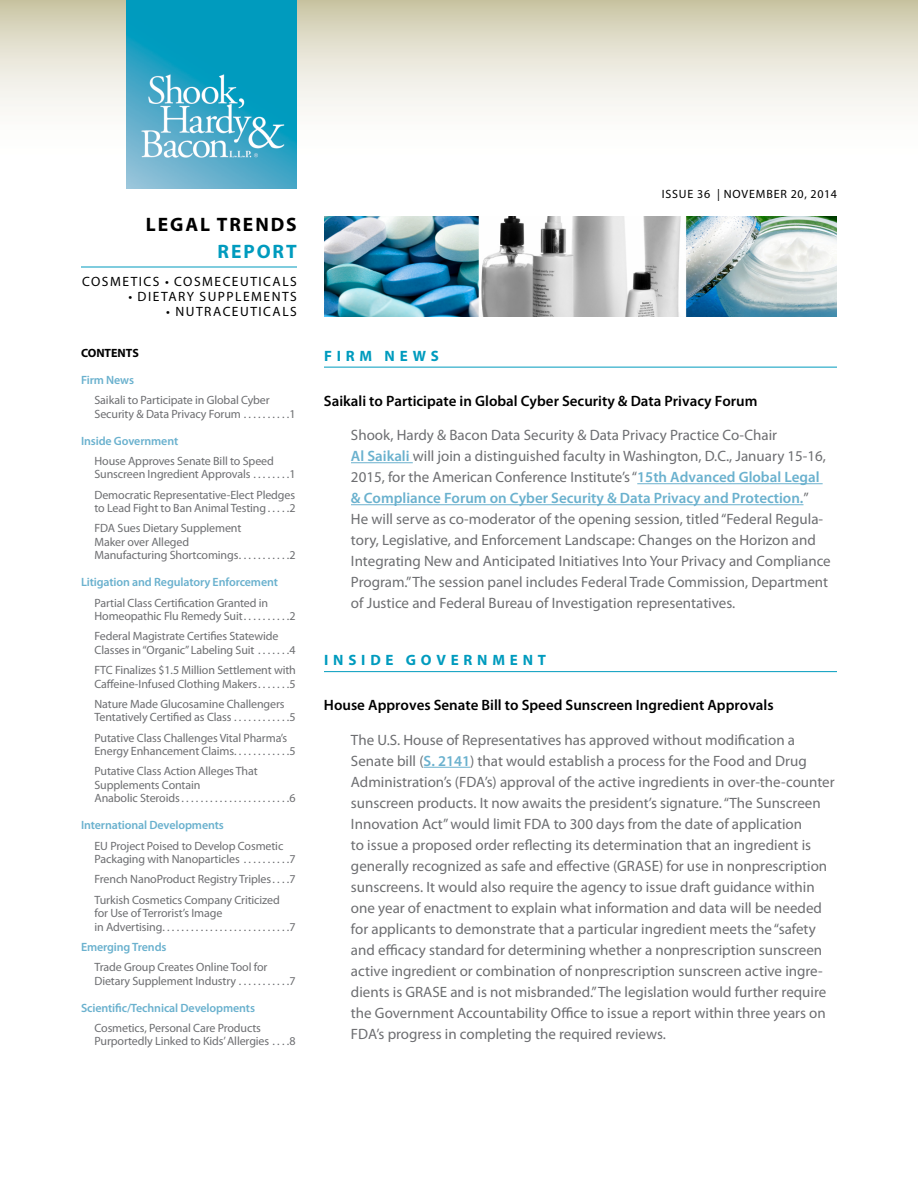
<style>
.page{position:relative;width:918px;height:1188px;background:#fff}
.page>*{position:absolute;margin:0;border:0;box-sizing:border-box;transform-origin:0 0}
.t1{font:700 19.5px "Myriad Pro";letter-spacing:.1em;color:#000}
.t2{font:700 19.5px "Myriad Pro";letter-spacing:.1em;color:#009bbe}
.t3{font:15px/21px "Myriad Pro";color:#6d6e71}
.t4{font:600 15px "Myriad Pro";color:#000}
.t5{font:700 15px "Myriad Pro";letter-spacing:.32em;color:#009bbe}
.t6{font:13.5px "Myriad Pro";letter-spacing:.11em;color:#000}
.t7{font:12px/13.5px "Myriad Pro";letter-spacing:-.01em;color:#6d6e71}
.t8{font:600 12px "Myriad Pro";letter-spacing:-.01em;color:#6ab1ce}
.t9{font:12px "Myriad Pro";letter-spacing:.05em;color:#000}
.t10{font:700 12px "Myriad Pro";color:#000}
.s1{font-weight:600;color:#6ab1ce}
</style>
<div class="page">
<svg style="left:0;top:0;width:918px;height:112px"></svg>
<hr style="left:81px;top:267px;width:216px;height:1px;background:#009bbe">
<img style="left:126px;top:0;width:171px;height:189px">
<hr style="left:324px;top:367px;width:513px;height:1px;background:#009bbe">
<hr style="left:351px;top:462px;width:62px;height:1px;background:#6ab1ce">
<hr style="left:637px;top:483px;width:186px;height:1px;background:#6ab1ce">
<hr style="left:351px;top:504px;width:452px;height:1px;background:#6ab1ce">
<hr style="left:324px;top:671px;width:513px;height:1px;background:#009bbe">
<hr style="left:424px;top:767px;width:46px;height:1px;background:#6ab1ce">
<img style="left:324px;top:216px;width:513px;height:100px">
<h1 class="t1" style="left:146px;top:211px;width:152px">LEGAL TRENDS</h1>
<h1 class="t2" style="left:218px;top:238px;width:81px">REPORT</h1>
<p class="t6" style="left:82px;top:273px;width:216px">Cosmetics • Cosmeceuticals</p>
<p class="t6" style="left:128px;top:288px;width:170px">• Dietary Supplements</p>
<p class="t6" style="left:166px;top:303px;width:132px">• Nutraceuticals</p>
<p class="t10" style="left:81px;top:345px;width:59px">CONTENTS</p>
<p class="t8" style="left:81px;top:372px;width:55px">Firm News</p>
<p class="t7" style="left:94px;top:393px;width:177px">Saikali to Participate in Global Cyber<br>Security &amp; Data Privacy Forum..........</p>
<p class="t7" style="left:289px;top:407px;width:8px">1</p>
<p class="t8" style="left:81px;top:433px;width:99px">Inside Government</p>
<p class="t7" style="left:94px;top:454px;width:181px">House Approves Senate Bill to Speed<br>Sunscreen I ngredient Approvals........</p>
<p class="t7" style="left:94px;top:464px;width:202px;line-height:20.2px;text-align:right">1<br>Democratic Representative-Elect Pledges</p>
<p class="t7" style="left:95px;top:501px;width:175px">to Lead Fight to Ban Animal Testing.....</p>
<p class="t7" style="left:289px;top:501px;width:8px">2</p>
<p class="t7" style="left:95px;top:522px;width:148px">FDA Sues Dietary Supplement<br>Maker over Alleged<br>Manufacturing Shortcomings...........</p>
<p class="t7" style="left:289px;top:549px;width:8px">2</p>
<p class="t8" style="left:81px;top:575px;width:198px">Litigation and Regulatory Enforcement</p>
<p class="t7" style="left:95px;top:596px;width:175px">Partial Class Certification Granted in<br>Homeopathic Flu Remedy Suit..........</p>
<p class="t7" style="left:289px;top:609px;width:8px">2</p>
<p class="t7" style="left:95px;top:630px;width:186px">Federal Magistrate Certifies Statewide<br>Classes in “Organic” Labeling Suit.......</p>
<p class="t7" style="left:95px;top:640px;width:203px;line-height:20.2px;text-align:right">4<br>FTC Finalizes $1.5 Million Settlement with</p>
<p class="t7" style="left:95px;top:677px;width:166px">Caffeine-I nfused Clothing Makers.......</p>
<p class="t7" style="left:289px;top:677px;width:8px">5</p>
<p class="t7" style="left:95px;top:697px;width:192px">Nature Made Glucosamine Challengers<br>Tentatively Certified as Class............</p>
<p class="t7" style="left:289px;top:710px;width:8px">5</p>
<p class="t7" style="left:95px;top:731px;width:194px">Putative Class Challenges Vital Pharma’s<br>Energy Enhancement Claims............</p>
<p class="t7" style="left:289px;top:744px;width:8px">5</p>
<p class="t7" style="left:95px;top:764px;width:165px">Putative Class Action Alleges That<br>Supplements Contain<br>Anabolic Steroids.......................</p>
<p class="t7" style="left:289px;top:791px;width:8px">6</p>
<p class="t8" style="left:81px;top:818px;width:144px">International Developments</p>
<p class="t7" style="left:95px;top:839px;width:190px">EU Project Poised to Develop Cosmetic<br>Packaging with Nanoparticles..........</p>
<p class="t7" style="left:289px;top:852px;width:8px">7</p>
<p class="t7" style="left:95px;top:872px;width:180px">French NanoProduct Registry Triples....</p>
<p class="t7" style="left:289px;top:872px;width:8px">7</p>
<p class="t7" style="left:95px;top:893px;width:187px">Turkish Cosmetics Company Criticized for Use of Terrorist’s I mage<br>in Advertising...........................</p>
<p class="t7" style="left:289px;top:920px;width:8px">7</p>
<p class="t8" style="left:81px;top:939px;width:87px">Emerging Trends</p>
<p class="t7" style="left:95px;top:960px;width:174px">Trade Group Creates Online Tool for<br>Dietary Supplement I ndustry...........</p>
<p class="t7" style="left:289px;top:974px;width:8px">7</p>
<p class="t8" style="left:81px;top:1000px;width:176px">Scientific/Technical Developments</p>
<p class="t7" style="left:95px;top:1021px;width:179px">Cosmetics, Personal Care Products<br>Purportedly Linked to Kids’ Allergies....</p>
<p class="t7" style="left:289px;top:1034px;width:8px">8</p>
<p class="t9" style="left:662px;top:187px;width:8px">ISSUE</p>
<p class="t9" style="left:697px;top:187px;width:141px">36 | NOVEM BER 20, 2014</p>
<p class="t5" style="left:324px;top:346px;width:115px">FIRM NE WS</p>
<p class="t4" style="left:324px;top:391px;width:435px">Saikali to Participate in Global Cyber Security &amp; Data Privacy Forum</p>
<p class="t3" style="left:351px;top:424px;width:481px">Shook, Hardy &amp; Bacon Data Security &amp; Data Privacy Practice Co-Chair<br><span class="s1">Al Saikali</span> will join a distinguished faculty in Washington, D.C., January 15-16, 2015, for the American Conference I nstitute’s “<span class="s1">15th Advanced Global Legal &amp; Compliance Forum on Cyber Security &amp; Data Privacy and Protection.</span>”<br>He will serve as co-moderator of the opening session, titled “Federal Regula&shy;tory, Legislative, and Enforcement Landscape: Changes on the Horizon and<br>I ntegrating New and Anticipated I nitiatives I nto Your Privacy and Compliance Program.” The session panel includes Federal Trade Commission, Department of Justice and Federal Bureau of I nvestigation representatives.</p>
<p class="t5" style="left:324px;top:650px;width:12px">INS</p>
<p class="t5" style="left:361px;top:650px;width:21px">I DE</p>
<p class="t5" style="left:406px;top:650px;width:58px">GOVERN</p>
<p class="t5" style="left:492px;top:650px;width:31px">M ENT</p>
<p class="t4" style="left:324px;top:696px;width:451px">House Approves Senate Bill to Speed Sunscreen Ingredient Approvals</p>
<p class="t3" style="left:351px;top:729px;width:485px">The U.S. House of Representatives has approved without modification a Senate bill (<span class="s1">S. 2141</span>) that would establish a process for the Food and Drug Administration’s (FDA’s) approval of the active ingredients in over-the-counter sunscreen products. It now awaits the president’s signature. “The Sunscreen<br>I nnovation Act” would limit FDA to 300 days from the date of application<br>to issue a proposed order reflecting its determination that an ingredient is generally recognized as safe and effective (GRASE</p>
<p class="t3" style="left:351px;top:855px;width:478px;text-indent:308px">) for use in nonprescription sunscreens. It would also require the agency to issue draft guidance within one year of enactment to explain what information and data will be needed for applicants to demonstrate that a particular ingredient meets the “safety and efficacy standard for determining whether a nonprescription sunscreen active ingredient or combination of nonprescription sunscreen active ingre&shy;dients is GRASE</p>
<p class="t3" style="left:351px;top:981px;width:477px;text-align:justify;text-indent:99px">and is not misbranded.” The legislation would further require the Government Accountability Office to issue a report within three years on FDA’s progress in completing the required reviews.</p>
</div>
